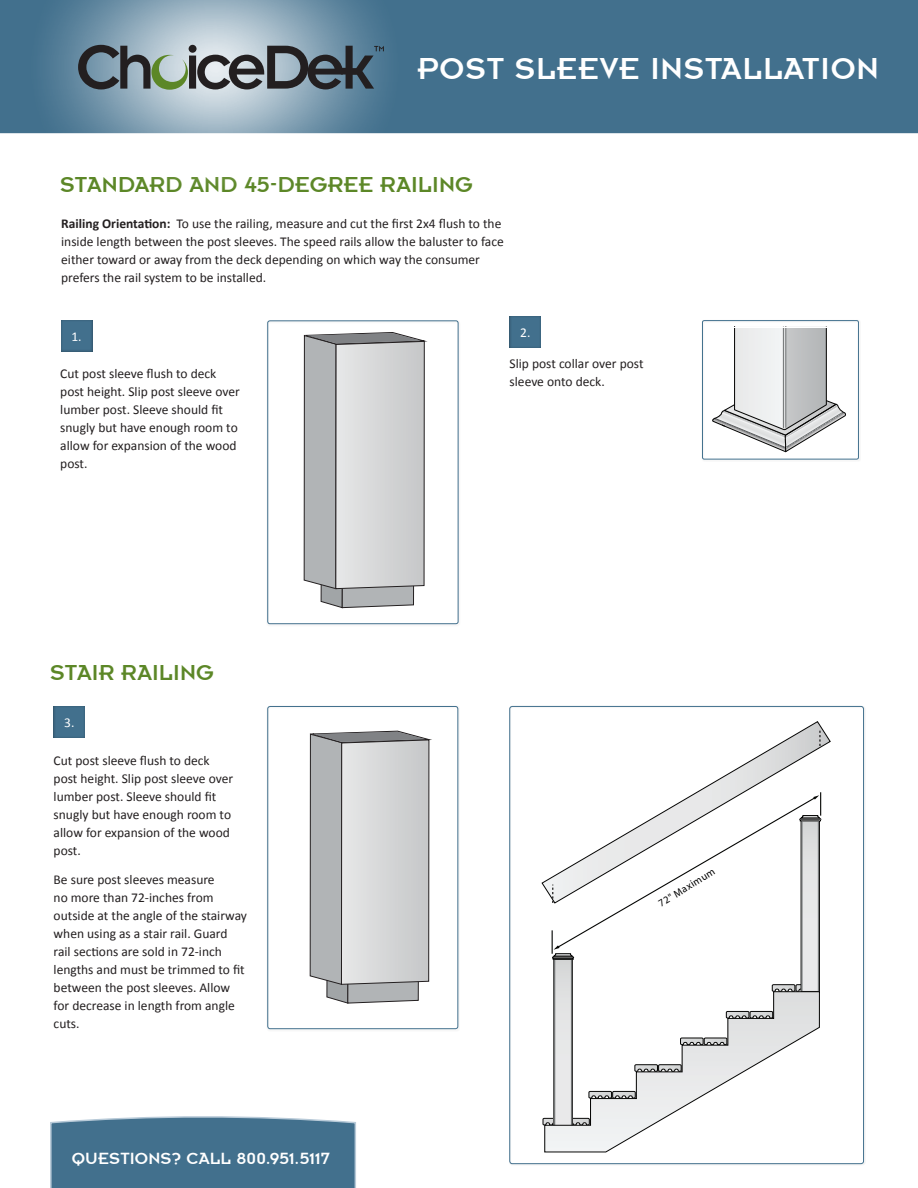
<style>
.page{position:relative;width:918px;height:1188px;background:#fff}
.page>*{position:absolute;margin:0;border:0;box-sizing:border-box;transform-origin:0 0}
.t1{font:33.6px "Insignia";letter-spacing:.025em;color:#fff}
.main_head{font:24px "Insignia";letter-spacing:.005em;color:#5c8727}
.main_head-2{font:18px "Insignia";letter-spacing:.005em;color:#fff}
.main_body{font:13.5px/18px "Calibri";color:#231f20}
.t2{font:13.5px "Calibri";color:#fff}
.t3{font:10.35px "Myriad Pro";color:#000}
.s1{font-weight:700}
</style>
<div class="page">
<div style="left:268px;top:321px;width:190px;height:303px;border:1px solid #42708d;border-radius:2px"></div>
<div style="left:50px;top:1116px;width:306px;height:72px;background:#42708d"></div>
<div style="left:508px;top:315px;width:41px;height:35px;background:#231f20;opacity:.4"></div>
<div style="left:702px;top:320px;width:157px;height:139px;border:1px solid #42708d;border-radius:2px"></div>
<svg style="left:712px;top:328px;width:134px;height:125px"></svg>
<svg style="left:303px;top:332px;width:125px;height:277px"></svg>
<div style="left:59px;top:319px;width:41px;height:35px;background:#231f20;opacity:.4"></div>
<svg style="left:541px;top:721px;width:290px;height:179px"></svg>
<svg style="left:819px;top:729px;width:2px;height:17px"></svg>
<svg style="left:542px;top:1118px;width:2px;height:8px"></svg>
<div style="left:554px;top:959px;width:18px;height:176px;background:#d9dada"></div>
<div style="left:554px;top:959px;width:19px;height:177px;border:1px solid #050504"></div>
<hr style="left:554px;top:959px;width:1px;height:176px;background:#6d7071">
<hr style="left:571px;top:959px;width:1px;height:176px;background:#6d7071">
<div style="left:553px;top:958px;width:20px;height:2px;border:1px solid #050504"></div>
<svg style="left:552px;top:792px;width:270px;height:167px"></svg>
<svg style="left:772px;top:984px;width:29px;height:7px"></svg>
<svg style="left:803px;top:823px;width:15px;height:167px"></svg>
<div style="left:801px;top:821px;width:19px;height:171px;border:1px solid #050504"></div>
<hr style="left:802px;top:821px;width:1px;height:170px;background:#6d7071">
<hr style="left:818px;top:821px;width:1px;height:170px;background:#6d7071">
<svg style="left:544px;top:991px;width:276px;height:162px"></svg>
<div style="left:52px;top:706px;width:41px;height:34px;background:#231f20;opacity:.4"></div>
<div style="left:268px;top:706px;width:190px;height:323px;border:1px solid #42708d;border-radius:2px"></div>
<svg style="left:309px;top:730px;width:123px;height:274px"></svg>
<div style="left:469px;top:0;width:449px;height:133px;background:#42708d"></div>
<div style="left:0;top:0;width:469px;height:191px;background:#231f20;opacity:.4"></div>
<svg style="left:78px;top:45px;width:306px;height:45px"></svg>
<p class="t1" style="left:418px;top:51px;width:463px">POST SLEEVE INSTALLATION</p>
<p class="main_head" style="left:60px;top:172px;width:414px">STANDARD AND 45-DEGREE RAILING</p>
<p class="main_body" style="left:61px;top:214px;width:444px"><span class="s1">Railing Orientation:</span> To use the railing, measure and cut the first 2x4 flush to the inside length between the post sleeves. The speed rails allow the baluster to face either toward or away from the deck depending on which way the consumer prefers the rail system to be installed.</p>
<p class="t2" style="left:71px;top:328px;width:12px">1.</p>
<p class="t2" style="left:520px;top:324px;width:12px">2.</p>
<p class="main_body" style="left:60px;top:364px;width:181px">Cut post sleeve flush to deck post height. Slip post sleeve over lumber post. Sleeve should fit snugly but have enough room to allow for expansion of the wood post.</p>
<p class="main_body" style="left:510px;top:355px;width:135px">Slip post collar over post sleeve onto deck.</p>
<p class="main_head" style="left:50px;top:660px;width:165px">STAIR RAILING</p>
<p class="t2" style="left:64px;top:714px;width:12px">3.</p>
<p class="main_body" style="left:54px;top:752px;width:181px">Cut post sleeve flush to deck post height. Slip post sleeve over lumber post. Sleeve should fit snugly but have enough room to allow for expansion of the wood post.</p>
<p class="main_body" style="left:54px;top:870px;width:195px">Be sure post sleeves measure<br>no more than 72-inches from outside at the angle of the stairway when using as a stair rail. Guard rail sections are sold in 72-inch lengths and must be trimmed to fit between the post sleeves. Allow for decrease in length from angle cuts.</p>
<p class="main_head-2" style="left:72px;top:1149px;width:260px">QUESTIONS? CALL 800.951.5117</p>
<p class="t3" style="left:656px;top:899px;width:66px;rotate:-32deg">72" Maximum</p>
</div>
